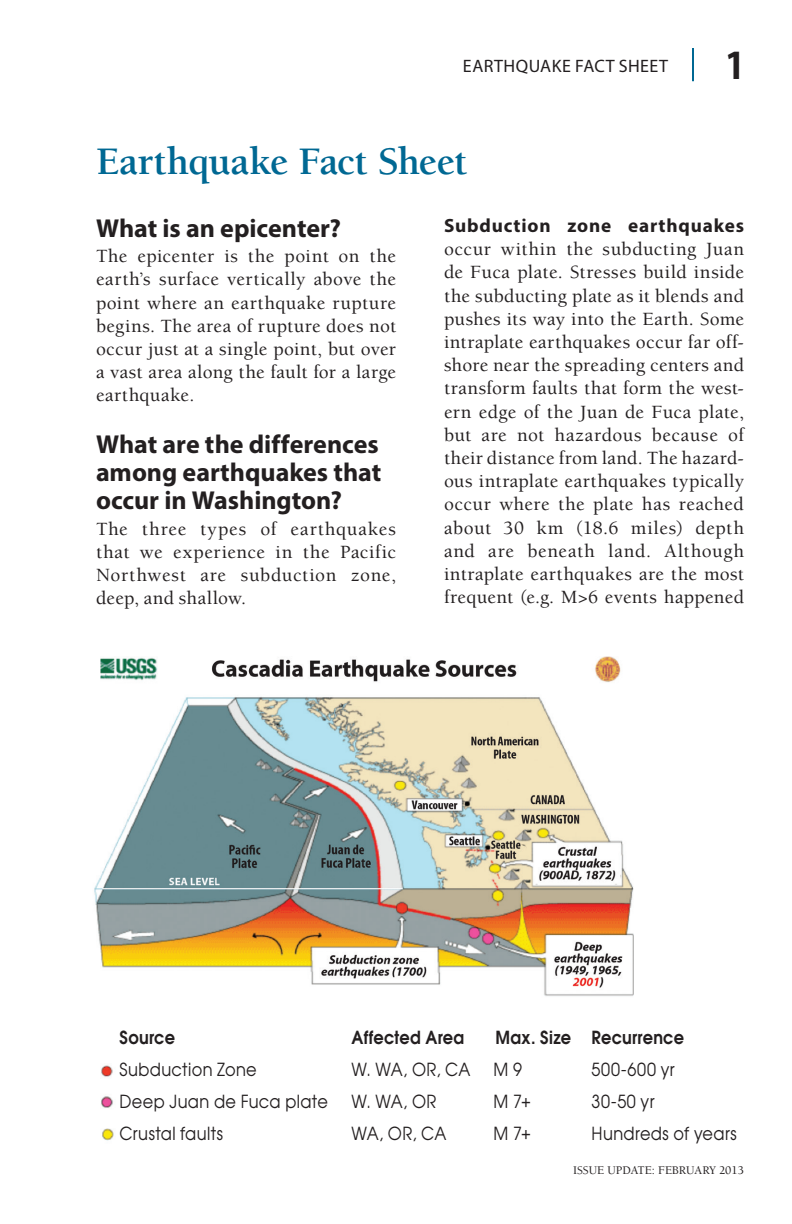
<style>
.page{position:relative;width:792px;height:1224px;background:#fff}
.page>*{position:absolute;margin:0;border:0;box-sizing:border-box;transform-origin:0 0}
.X_Page___Right{font:700 condensed 42px "Myriad Pro";color:#231f20}
.Chapter_Head{font:700 40px "Berkeley";letter-spacing:-.015em;color:#006893}
.Body_Sub_1{font:700 26px/28px "Myriad Pro";color:#231f20;text-align:justify}
.Body_2{font:500 19.2px/23.2px "Berkeley";letter-spacing:.02em;color:#231f20;text-align:justify}
.Table_1{font:18px "Avant Garde";letter-spacing:.025em;color:#231f20;scale:.9 1}
.Table_head{font:600 18px "Avant Garde";letter-spacing:.01em;color:#231f20;scale:.9 1}
.x_Master_Title{font:18px "Myriad Pro";letter-spacing:.025em;color:#231f20}
.t1{font:500 12px "Berkeley";color:#231f20}
.s1{font-family:"Myriad Pro";font-weight:700}
</style>
<div class="page">
<hr style="left:692px;top:48px;width:2px;height:33px;background:#006893">
<img style="left:94px;top:656px;width:540px;height:485px">
<p class="x_Master_Title" style="left:463px;top:55px;width:207px">EARTHQUAKE FACT SHEET</p>
<p class="X_Page___Right" style="left:726px;top:39px;width:19px">1</p>
<p class="Chapter_Head" style="left:96px;top:140px;width:373px">Earthquake Fact Sheet</p>
<p class="Body_Sub_1" style="left:96px;top:213px;width:246px">What is an epicenter?</p>
<p class="Body_2" style="left:96px;top:245px;width:302px">The epicenter is the point on the earth’s surface vertically above the point where an earthquake rupture begins. The area of rupture does not occur just at a single point, but over a vast area along the fault for a large earthquake.</p>
<p class="Body_Sub_1" style="left:96px;top:430px;width:287px">What are the differences among earthquakes that occur in Washington?</p>
<p class="Body_2" style="left:96px;top:517px;width:302px">The three types of earthquakes that we experience in the Pacific Northwest are subduction zone, deep, and shallow.</p>
<p class="Body_2" style="left:444px;top:215px;width:302px"><span class="s1">Subduction zone earthquakes </span>occur within the subducting Juan de Fuca plate. Stresses build inside the subducting plate as it blends and pushes its way into the Earth. Some intraplate earthquakes occur far off&shy;shore near the spreading centers and transform faults that form the west&shy;ern edge of the Juan de Fuca plate, but are not hazardous because of their distance from land. The hazard&shy;ous intraplate earthquakes typically occur where the plate has reached about 30 km (18.6 miles) depth and are beneath land. Although intraplate earthquakes are the most frequent (e.g. M&gt;6 events happened</p>
<p class="Table_head" style="left:120px;top:1026px;width:63px">Source</p>
<p class="Table_head" style="left:352px;top:1026px;width:127px">Affected Area</p>
<p class="Table_head" style="left:496px;top:1026px;width:211px">Max. Size Recurrence</p>
<p class="Table_1" style="left:120px;top:1058px;width:154px">Subduction Zone</p>
<p class="Table_1" style="left:352px;top:1058px;width:133px">W. WA, OR, CA</p>
<p class="Table_1" style="left:494px;top:1058px;width:33px">M 9</p>
<p class="Table_1" style="left:592px;top:1058px;width:94px">500-600 yr</p>
<p class="Table_1" style="left:120px;top:1090px;width:233px">Deep Juan de Fuca plate</p>
<p class="Table_1" style="left:352px;top:1090px;width:96px">W. WA, OR</p>
<p class="Table_1" style="left:494px;top:1090px;width:43px">M 7+</p>
<p class="Table_1" style="left:592px;top:1090px;width:71px">30-50 yr</p>
<p class="Table_1" style="left:120px;top:1122px;width:116px">Crustal faults</p>
<p class="Table_1" style="left:352px;top:1122px;width:107px">WA, OR, CA</p>
<p class="Table_1" style="left:494px;top:1122px;width:43px">M 7+</p>
<p class="Table_1" style="left:592px;top:1122px;width:163px">Hundreds of years</p>
<p class="t1" style="left:573px;top:1164px;width:172px">ISSUE UPDATE: FEBRUARY 2013</p>
</div>
